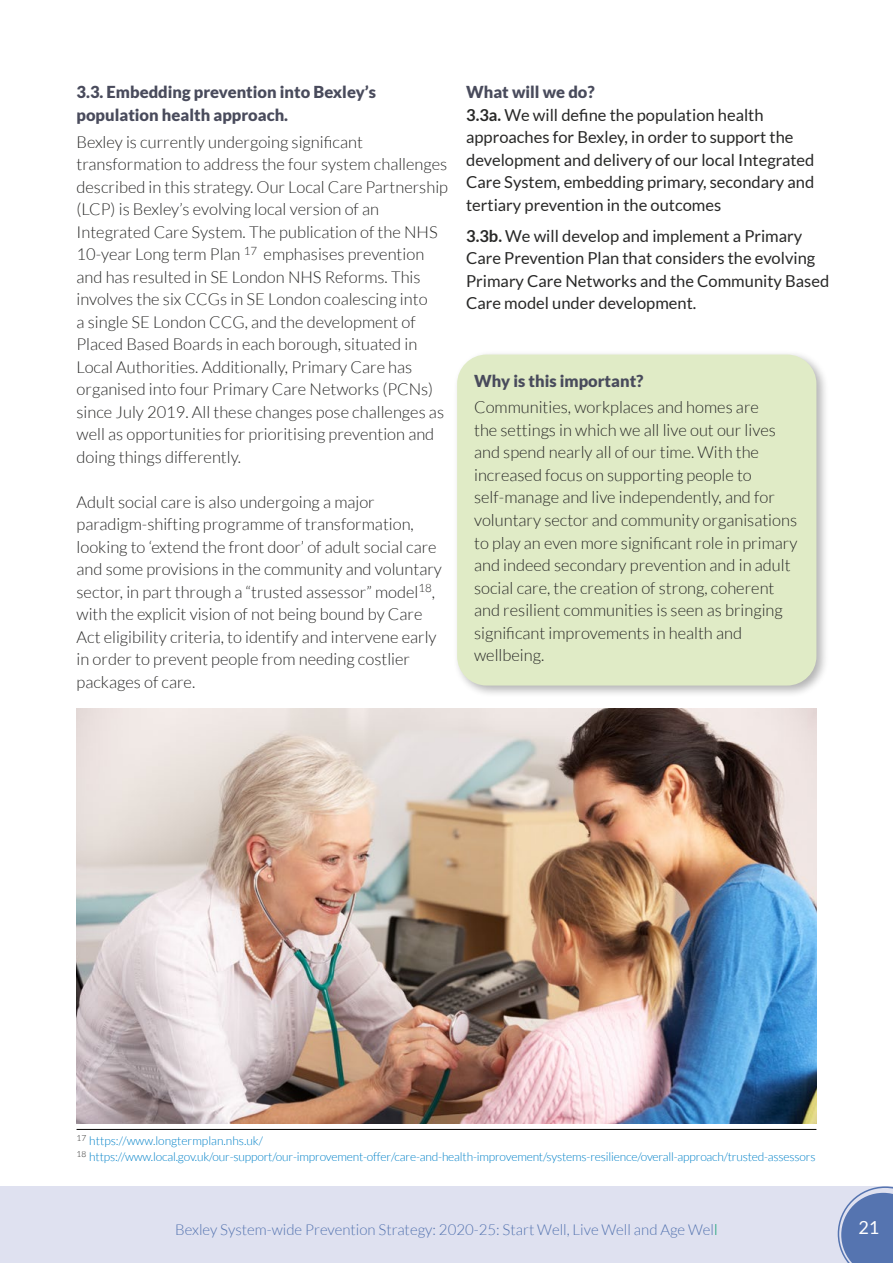
<style>
.page{position:relative;width:893px;height:1263px;background:#fff}
.page>*{position:absolute;margin:0;border:0;box-sizing:border-box;transform-origin:0 0}
.t1{font:18px "Lato";color:#fff}
.P_Body_Text{font:300 16.5px/22.5px "Lato";color:#282827}
.P_Body_Text-2{font:16.5px/22.5px "Lato";color:#282827}
.H4_Heading{font:900 16.5px/22.5px "Lato";color:#494b5c}
.t2{font:300 15px "Lato";color:#5574b0}
.Footnotes{font:300 12px "Lato";letter-spacing:-.015em;color:#0081c8}
.s1{font-weight:700}
.s2{color:#096}
</style>
<div class="page">
<div style="left:0;top:1186px;width:893px;height:77px;background:#dfe1f0"></div>
<svg style="left:838px;top:1186px;width:55px;height:77px"></svg>
<div style="left:453px;top:350px;width:376px;height:348px;background:#000;opacity:.3"></div>
<div style="left:457px;top:355px;width:359px;height:330px;background:#e0ebc6;border-radius:29px"></div>
<img style="left:77px;top:708px;width:739px;height:416px">
<hr style="left:77px;top:1129px;width:739px;height:1px;background:#000">
<h4 class="H4_Heading" style="left:77px;top:81px;width:301px">3.3. Embedding prevention into Bexley’s population health approach.</h4>
<p class="P_Body_Text" style="left:77px;top:130px;width:373px">Bexley is currently undergoing significant transformation to address the four system challenges described in this strategy. Our Local Care Partnership (LCP) is Bexley’s evolving local version of an Integrated Care System. The publication of the NHS 10-year Long term Plan <sup>17</sup> emphasises prevention and has resulted in SE London NHS Reforms. This involves the six CCGs in SE London coalescing into<br>a single SE London CCG, and the development of Placed Based Boards in each borough, situated in Local Authorities. Additionally, Primary Care has organised into four Primary Care Networks (PCNs) since July 2019. All these changes pose challenges as well as opportunities for prioritising prevention and doing things differently.</p>
<p class="P_Body_Text" style="left:77px;top:491px;width:367px">Adult social care is also undergoing a major paradigm-shifting programme of transformation, looking to ‘extend the front door’ of adult social care and some provisions in the community and voluntary sector, in part through a “trusted assessor” model<sup>18</sup>, with the explicit vision of not being bound by Care Act eligibility criteria, to identify and intervene early in order to prevent people from needing costlier packages of care.</p>
<h4 class="H4_Heading" style="left:466px;top:81px;width:130px">What will we do?</h4>
<p class="P_Body_Text-2" style="left:466px;top:103px;width:350px"><span class="s1">3.3a.</span> We will define the population health approaches for Bexley, in order to support the development and delivery of our local Integrated Care System, embedding primary, secondary and tertiary prevention in the outcomes</p>
<p class="P_Body_Text-2" style="left:466px;top:225px;width:365px"><span class="s1">3.3b.</span> We will develop and implement a Primary Care Prevention Plan that considers the evolving Primary Care Networks and the Community Based Care model under development.</p>
<h4 class="H4_Heading" style="left:474px;top:369px;width:171px">Why is this important?</h4>
<p class="P_Body_Text" style="left:474px;top:396px;width:325px">Communities, workplaces and homes are<br>the settings in which we all live out our lives and spend nearly all of our time. With the increased focus on supporting people to self-manage and live independently, and for voluntary sector and community organisations to play an even more significant role in primary and indeed secondary prevention and in adult social care, the creation of strong, coherent and resilient communities is seen as bringing significant improvements in health and wellbeing.</p>
<p class="Footnotes" style="left:77px;top:1134px;width:188px"><sup>17</sup> https://www.longtermplan.nhs.uk/</p>
<p class="Footnotes" style="left:77px;top:1150px;width:740px"><sup>18</sup> https://www.local.gov.uk/our-support/our-improvement-offer/care-and-health-improvement/systems-resilience/overall-approach/trusted-assessors</p>
<p class="t2" style="left:175px;top:1221px;width:544px">Bexley System-wide Prevention Strategy: 2020-25: Start Well, Live Well and Age Wel<span class="s2">l</span></p>
<p class="t1" style="left:858px;top:1218px;width:22px">21</p>
</div>
